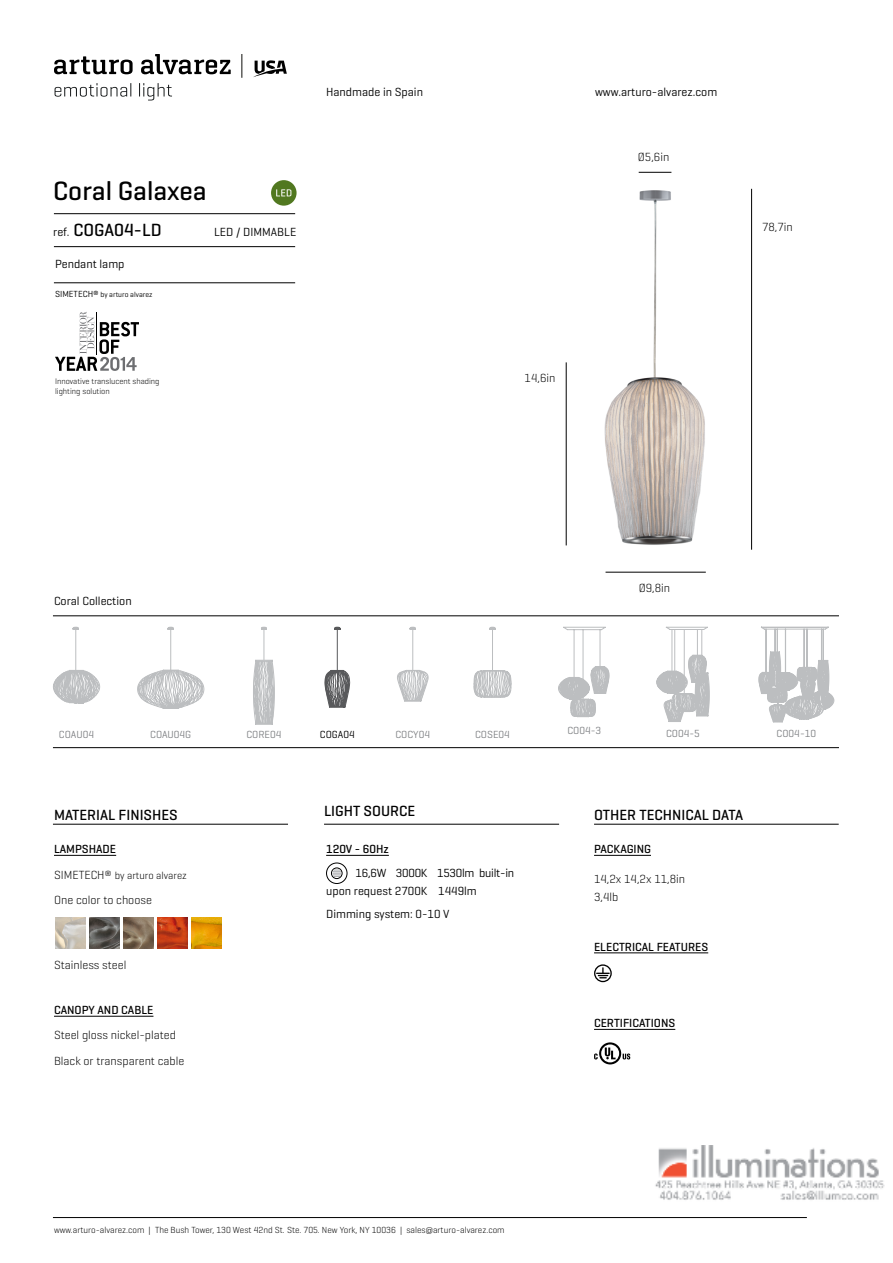
<style>
.page{position:relative;width:893px;height:1263px;background:#fff}
.page>*{position:absolute;margin:0;border:0;box-sizing:border-box;transform-origin:0 0}
.t1{font:500 27px "Geogrotesque";color:#000}
.t2{font:500 18px "Geogrotesque";color:#000}
.t3{font:500 15px "Geogrotesque";color:#000}
.t4{font:12px/18px "Geogrotesque";color:#000}
.t5{font:300 12px/18px "Geogrotesque";color:#000}
.t6{font:500 12px "Geogrotesque";color:#000}
.t7{font:10.5px "Geogrotesque";color:#808285}
.t8{font:300 10.5px "Geogrotesque";color:#000}
.t9{font:10.5px "Geogrotesque";color:#000}
.t10{font:300 9px "Geogrotesque";color:#000}
.t11{font:300 8.25px/9.9px "Geogrotesque";color:#000}
.t12{font:7.5px "Geogrotesque";color:#000}
.s1{font-weight:400;font-size:12px}
.s2{font-size:9px}
.s3{font-size:12px}
</style>
<div class="page">
<hr style="left:53px;top:1217px;width:754px;height:1px;background:#000">
<img style="left:53px;top:54px;width:786px;height:1011px">
<img style="left:655px;top:1145px;width:230px;height:55px">
<p class="t4" style="left:326px;top:83px;width:98px">Handmade in Spain</p>
<p class="t4" style="left:595px;top:83px;width:124px">www.arturo-alvarez.com</p>
<h1 class="t1" style="left:53px;top:174px;width:155px">Coral Galaxea</h1>
<h2 class="t2" style="left:53px;top:219px;width:110px"><span class="s1">ref.</span> COGA04-LD</h2>
<p class="t4" style="left:55px;top:255px;width:71px">Pendant lamp</p>
<p class="t12" style="left:55px;top:289px;width:99px"><span class="s2">SIM ETECH®</span> by arturo alvarez</p>
<p class="t5" style="left:638px;top:147px;width:33px">Ø5,6in</p>
<p class="t4" style="left:214px;top:222px;width:77px">Led / Dimmable</p>
<p class="t5" style="left:762px;top:218px;width:32px">78,7in</p>
<p class="t11" style="left:55px;top:376px;width:106px">Innovative translucent shading lighting solution</p>
<p class="t5" style="left:525px;top:369px;width:32px">14,6in</p>
<p class="t4" style="left:54px;top:592px;width:79px">Coral Collection</p>
<p class="t5" style="left:639px;top:579px;width:33px">Ø9,8in</p>
<p class="t7" style="left:567px;top:724px;width:35px">CO04-3</p>
<p class="t7" style="left:666px;top:726px;width:35px">CO04-5</p>
<p class="t7" style="left:59px;top:727px;width:37px">COAU04</p>
<p class="t7" style="left:150px;top:727px;width:43px">COAU04G</p>
<p class="t9" style="left:320px;top:727px;width:36px">COGA04</p>
<p class="t7" style="left:395px;top:727px;width:36px">COCY04</p>
<p class="t7" style="left:475px;top:727px;width:36px">COSE04</p>
<p class="t7" style="left:777px;top:726px;width:41px">CO04-10</p>
<p class="t7" style="left:246px;top:727px;width:37px">CORE04</p>
<p class="t3" style="left:54px;top:805px;width:125px">MATERIAL FINISHES</p>
<p class="t6" style="left:54px;top:841px;width:64px">LAMPSHADE</p>
<p class="t8" style="left:54px;top:868px;width:134px"><span class="s3">SIMETECH®</span> by arturo alvarez</p>
<p class="t5" style="left:54px;top:891px;width:99px">One color to choose</p>
<p class="t5" style="left:54px;top:955px;width:74px">Stainless steel</p>
<p class="t6" style="left:54px;top:1002px;width:101px">CANOPY AND CABLE</p>
<p class="t5" style="left:54px;top:1022px;width:132px;line-height:25.5px">Steel gloss nickel-plated<br>Black or transparent cable</p>
<p class="t3" style="left:324px;top:802px;width:93px">LIGHT SOURCE</p>
<p class="t6" style="left:326px;top:841px;width:64px">120V - 60Hz</p>
<p class="t4" style="left:326px;top:864px;width:190px;text-indent:29px">16,6W 3000K 1530lm built-in upon request 2700K 1449lm</p>
<p class="t4" style="left:326px;top:904px;width:125px">Dimming system: 0-10 V</p>
<p class="t10" style="left:54px;top:1224px;width:452px">www.arturo-alvarez.com | The Bush Tower, 130 West 42nd St. Ste. 705. New York, NY 10036 | sales@arturo-alvarez.com</p>
<p class="t3" style="left:594px;top:805px;width:151px">OTHER TECHNICAL DATA</p>
<p class="t6" style="left:594px;top:841px;width:58px">PACKAGING</p>
<p class="t5" style="left:594px;top:870px;width:93px">14,2x 14,2x 11,8in<br>3,4lb</p>
<p class="t6" style="left:594px;top:939px;width:116px">ELECTRICAL FEATURES</p>
<p class="t6" style="left:594px;top:1015px;width:83px">CERTIFICATIONS</p>
</div>
